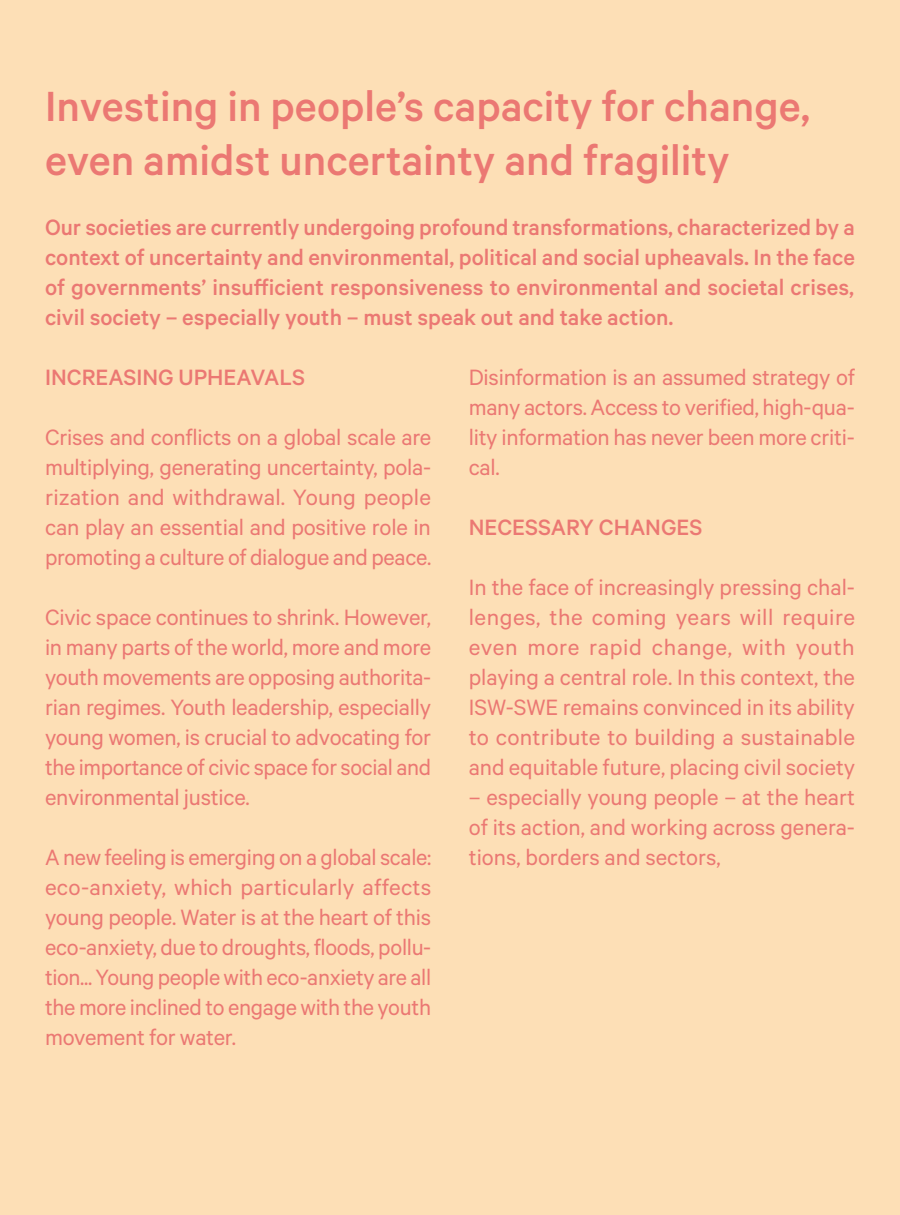
<style>
.page{position:relative;width:900px;height:1215px;background:#fddfb6}
.page>*{position:absolute;margin:0;border:0;box-sizing:border-box;transform-origin:0 0}
.t1{font:500 47.5px/53.8px "Calibre";color:#eb7873}
.t2{font:25px/30px "Calibre";letter-spacing:-.01em;color:#eb7873;text-align:justify}
.t3{font:500 25px/30px "Calibre";color:#eb7873;text-align:justify}
</style>
<div class="page">
<h1 class="t1" style="left:45px;top:78px;width:767px">Investing in people’s capacity for change, even amidst uncertainty and fragility</h1>
<p class="t3" style="left:45px;top:212px;width:811px">Our societies are currently undergoing profound transformations, characterized by a context of uncertainty and environmental, political and social upheavals. In the face of governments’ insufficient responsiveness to environmental and societal crises, civil society – especially youth – must speak out and take action.</p>
<p class="t3" style="left:45px;top:362px;width:262px">INCREASING UPHEAVALS</p>
<p class="t2" style="left:45px;top:421px;width:388px">Crises and conflicts on a global scale are multiplying, generating uncertainty, pola&shy;rization and withdrawal. Young people can play an essential and positive role in promoting a culture of dialogue and peace.</p>
<p class="t2" style="left:45px;top:601px;width:388px">Civic space continues to shrink. However, in many parts of the world, more and more youth movements are opposing authorita&shy;rian regimes. Youth leadership, especially young women, is crucial to advocating for the importance of civic space for social and environmental justice.</p>
<p class="t2" style="left:45px;top:841px;width:388px">A new feeling is emerging on a global scale: eco-anxiety, which particularly affects young people. Water is at the heart of this eco-anxiety, due to droughts, floods, pollu&shy;tion... Young people with eco-anxiety are all the more inclined to engage with the youth movement for water.</p>
<p class="t2" style="left:469px;top:361px;width:388px">Disinformation is an assumed strategy of many actors. Access to verified, high-qua&shy;lity information has never been more criti&shy;cal.</p>
<p class="t3" style="left:469px;top:512px;width:235px">NECESSARY CHANGES</p>
<p class="t2" style="left:469px;top:571px;width:388px">In the face of increasingly pressing chal&shy;lenges, the coming years will require even more rapid change, with youth playing a central role. In this context, the ISW-SWE remains convinced in its ability to contribute to building a sustainable and equitable future, placing civil society</p>
<p class="t2" style="left:469px;top:781px;width:388px">– especially young people – at the heart of its action, and working across genera&shy;tions, borders and sectors,</p>
</div>
